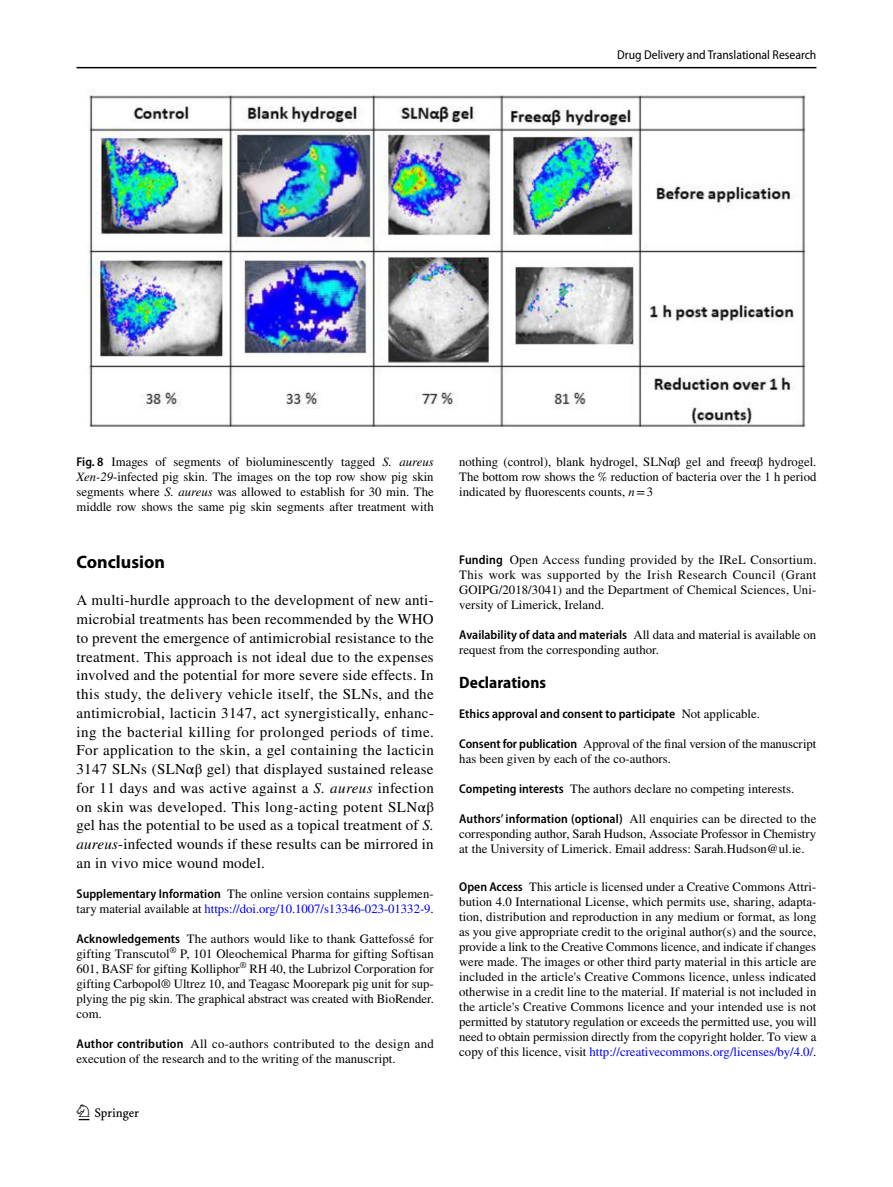
<style>
.page{position:relative;width:893px;height:1187px;background:#fff}
.page>*{position:absolute;margin:0;border:0;box-sizing:border-box;transform-origin:0 0}
.t1{font:22.5px "Springnew Regular 2";color:#000}
.t2{font:700 18px "Myriad Pro";color:#000}
.t3{font:700 semi-condensed 16.5px "Myriad Pro";letter-spacing:.005em;color:#000}
.t4{font:15px/18.8px "STIX";letter-spacing:.015em;color:#000;text-align:justify}
.t5{font:12.75px/15px "STIX";color:#000;text-align:justify}
.t6{font:600 semi-condensed 12.75px "Myriad Pro";letter-spacing:.005em;color:#000}
.t7{font:semi-condensed 12.75px "Myriad Pro";color:#000}
.s1{font-family:"Myriad Pro";font-weight:600;font-stretch:semi-condensed}
.s2{font-style:italic}
.s3{color:#00f}
.s4{font-family:"STIX";font-weight:400;font-stretch:normal}
</style>
<div class="page">
<hr style="left:77px;top:67px;width:739px;height:1px;background:#000">
<img style="left:87px;top:90px;width:719px;height:338px">
<p class="t7" style="left:617px;top:48px;width:201px">Drug Delivery and Translational Research</p>
<p class="t5" style="left:77px;top:455px;width:359px"><span class="s1">Fig. 8</span> Images of segments of bioluminescently tagged <span class="s2">S. aureus Xen-29</span>-infected pig skin. The images on the top row show pig skin segments where <span class="s2">S. aureus</span> was allowed to establish for 30 min. The middle row shows the same pig skin segments after treatment with</p>
<p class="t5" style="left:459px;top:455px;width:359px">nothing (control), blank hydrogel, SLNαβ gel and freeαβ hydrogel.<br>The bottom row shows the % reduction of bacteria over the 1 h period indicated by fluorescents counts, <span class="s2">n</span>=3</p>
<h2 class="t2" style="left:77px;top:550px;width:90px">Conclusion</h2>
<p class="t4" style="left:77px;top:591px;width:359px">A multi-hurdle approach to the development of new anti&shy;microbial treatments has been recommended by the WHO to prevent the emergence of antimicrobial resistance to the treatment. This approach is not ideal due to the expenses involved and the potential for more severe side effects. In this study, the delivery vehicle itself, the SLNs, and the antimicrobial, lacticin 3147, act synergistically, enhanc&shy;ing the bacterial killing for prolonged periods of time.<br>For application to the skin, a gel containing the lacticin 3147 SLNs (SLNαβ gel) that displayed sustained release for 11 days and was active against a <span class="s2">S. aureus</span> infection on skin was developed. This long-acting potent SLNαβ gel has the potential to be used as a topical treatment of <span class="s2">S. aureus</span>-infected wounds if these results can be mirrored in an in vivo mice wound model.</p>
<p class="t5" style="left:77px;top:886px;width:359px"><span class="s1">Supplementary Information</span> The online version contains supplemen&shy;tary material available at <span class="s3">https://doi.org/10.1007/s13346-023-01332-9</span>.</p>
<p class="t5" style="left:77px;top:931px;width:359px"><span class="s1">Acknowledgements</span> The authors would like to thank Gattefossé for gifting Transcutol<sup>®</sup> P, 101 Oleochemical Pharma for gifting Softisan 601, BASF for gifting Kolliphor<sup>®</sup> RH 40, the Lubrizol Corporation for gifting Carbopol® Ultrez 10, and Teagasc Moorepark pig unit for sup&shy;plying the pig skin. The graphical abstract was created with BioRender. com.</p>
<p class="t5" style="left:77px;top:1036px;width:359px"><span class="s1">Author contribution</span> All co-authors contributed to the design and execution of the research and to the writing of the manuscript.</p>
<h1 class="t1" style="left:79px;top:1104px;width:62px">1 3</h1>
<p class="t5" style="left:459px;top:553px;width:359px"><span class="s1">Funding</span> Open Access funding provided by the IReL Consortium.<br>This work was supported by the Irish Research Council (Grant GOIPG/2018/3041) and the Department of Chemical Sciences, Uni&shy;versity of Limerick, Ireland.</p>
<p class="t5" style="left:459px;top:628px;width:359px"><span class="s1">Availability of data and materials</span> All data and material is available on request from the corresponding author.</p>
<p class="t3" style="left:459px;top:673px;width:88px">Declarations</p>
<p class="t6" style="left:459px;top:706px;width:302px">Ethics approval and consent to participate <span class="s4">Not applicable.</span></p>
<p class="t5" style="left:459px;top:737px;width:359px"><span class="s1">Consent for publication</span> Approval of the final version of the manuscript has been given by each of the co-authors.</p>
<p class="t5" style="left:459px;top:782px;width:336px"><span class="s1">Competing interests</span> The authors declare no competing interests.</p>
<p class="t5" style="left:459px;top:812px;width:359px"><span class="s1">Authors’ information (optional)</span> All enquiries can be directed to the corresponding author, Sarah Hudson, Associate Professor in Chemistry at the University of Limerick. Email address: Sarah.Hudson@ul.ie.</p>
<p class="t5" style="left:459px;top:879px;width:359px"><span class="s1">Open Access</span> This article is licensed under a Creative Commons Attri&shy;bution 4.0 International License, which permits use, sharing, adapta&shy;tion, distribution and reproduction in any medium or format, as long as you give appropriate credit to the original author(s) and the source, provide a link to the Creative Commons licence, and indicate if changes were made. The images or other third party material in this article are included in the article's Creative Commons licence, unless indicated otherwise in a credit line to the material. If material is not included in the article's Creative Commons licence and your intended use is not permitted by statutory regulation or exceeds the permitted use, you will need to obtain permission directly from the copyright holder. To view a copy of this licence, visit <span class="s3">http://creativecommons.org/licenses/by/4.0/</span>.</p>
</div>
